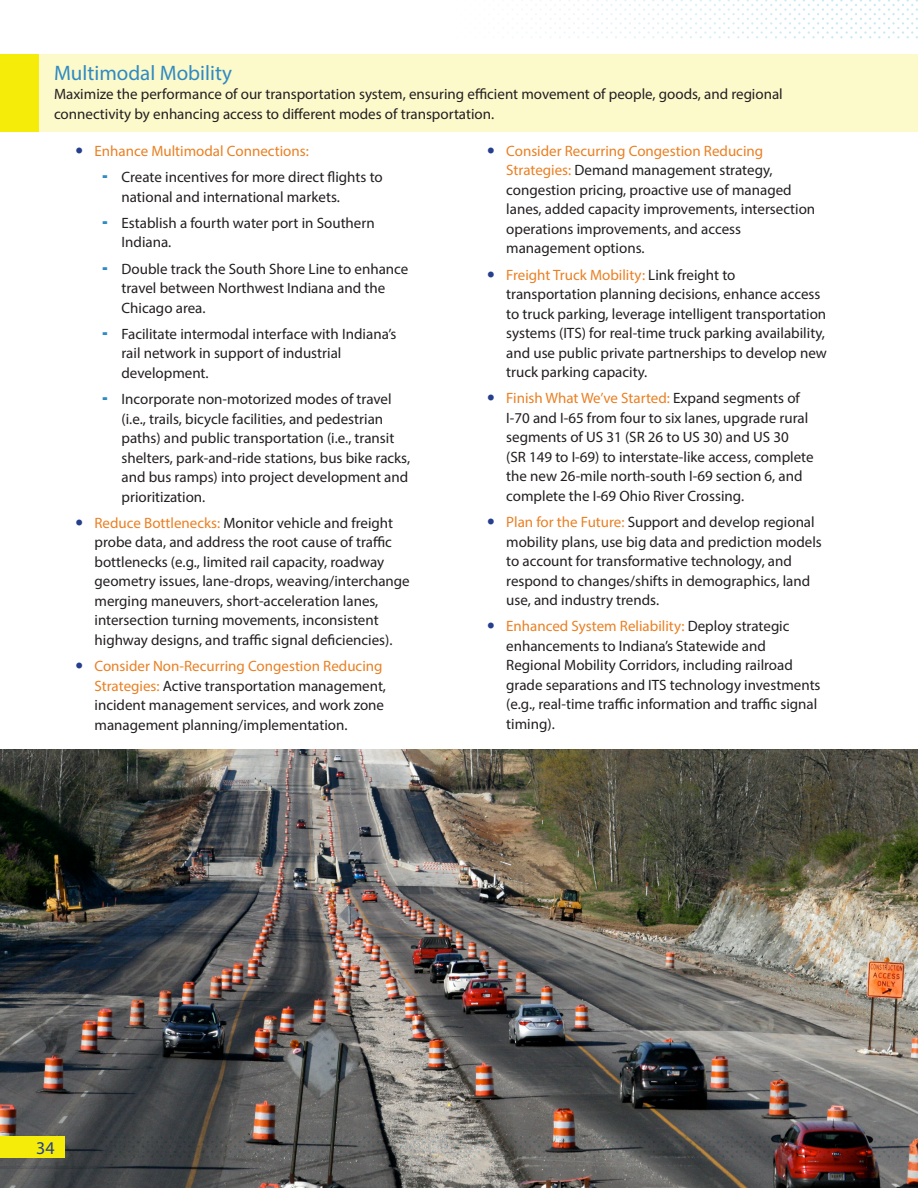
<style>
.page{position:relative;width:918px;height:1188px;background:#fff}
.page>*{position:absolute;margin:0;border:0;box-sizing:border-box;transform-origin:0 0}
.Header_3{font:21px "Myriad Pro";color:#2f8bc3}
.t1{font:18px "Myriad Pro";color:#253f8e}
.Bold_Italic{font:15px/19.5px "Myriad Pro";color:#231f20}
.t2{font:15px "Myriad Pro";color:#ea8023}
.s1{color:#ea8023}
</style>
<div class="page">
<img style="left:0;top:750px;width:918px;height:438px">
<div style="left:0;top:1137px;width:65px;height:21px;background:#f5ec09"></div>
<div style="left:27px;top:54px;width:891px;height:78px;background:#fcf9cb"></div>
<div style="left:0;top:54px;width:39px;height:78px;background:#f5ec09"></div>
<img style="left:101px;top:1136px;width:817px;height:22px">
<svg style="left:521px;top:0;width:397px;height:38px"></svg>
<p class="Header_3" style="left:54px;top:60px;width:180px">Multimodal Mobility</p>
<p class="Bold_Italic" style="left:54px;top:84px;width:730px">Maximize the performance of our transportation system, ensuring efficient movement of people, goods, and regional connectivity by enhancing access to different modes of transportation.</p>
<p class="t2" style="left:94px;top:142px;width:216px">Enhance Multimodal Connections:</p>
<p class="Bold_Italic" style="left:122px;top:167px;width:263px">Create incentives for more direct flights to national and international markets.</p>
<p class="Bold_Italic" style="left:122px;top:213px;width:255px">Establish a fourth water port in Southern<br>Indiana.</p>
<p class="Bold_Italic" style="left:122px;top:259px;width:288px">Double track the South Shore Line to enhance travel between Northwest Indiana and the<br>Chicago area.</p>
<p class="Bold_Italic" style="left:122px;top:324px;width:276px">Facilitate intermodal interface with Indiana’s rail network in support of industrial development.</p>
<p class="Bold_Italic" style="left:122px;top:389px;width:290px">Incorporate non-motorized modes of travel (i.e., trails, bicycle facilities, and pedestrian paths) and public transportation (i.e., transit shelters, park-and-ride stations, bus bike racks, and bus ramps) into project development and prioritization.</p>
<p class="Bold_Italic" style="left:94px;top:513px;width:317px"><span class="s1">Reduce Bottlenecks:</span> Monitor vehicle and freight probe data, and address the root cause of traffic bottlenecks (e.g., limited rail capacity, roadway geometry issues, lane-drops, weaving/interchange merging maneuvers, short-acceleration lanes, intersection turning movements, inconsistent highway designs, and traffic signal deficiencies).</p>
<p class="Bold_Italic" style="left:94px;top:656px;width:293px"><span class="s1">Consider Non-Recurring Congestion Reducing Strategies:</span> Active transportation management, incident management services, and work zone management planning/implementation.</p>
<p class="Bold_Italic" style="left:506px;top:141px;width:311px"><span class="s1">Consider Recurring Congestion Reducing Strategies:</span> Demand management strategy, congestion pricing, proactive use of managed lanes, added capacity improvements, intersection operations improvements, and access management options.</p>
<p class="Bold_Italic" style="left:506px;top:265px;width:322px"><span class="s1">Freight Truck Mobility:</span> Link freight to transportation planning decisions, enhance access to truck parking, leverage intelligent transportation systems (ITS) for real-time truck parking availability, and use public private partnerships to develop new truck parking capacity.</p>
<p class="Bold_Italic" style="left:506px;top:388px;width:309px"><span class="s1">Finish What We’ve Started:</span> Expand segments of I-70 and I-65 from four to six lanes, upgrade rural segments of US 31 (SR 26 to US 30) and US 30<br>(SR 149 to I-69) to interstate-like access, complete the new 26-mile north-south I-69 section 6, and complete the I-69 Ohio River Crossing.</p>
<p class="Bold_Italic" style="left:506px;top:512px;width:317px"><span class="s1">Plan for the Future:</span> Support and develop regional mobility plans, use big data and prediction models to account for transformative technology, and respond to changes/shifts in demographics, land use, and industry trends.</p>
<p class="Bold_Italic" style="left:506px;top:616px;width:316px"><span class="s1">Enhanced System Reliability:</span> Deploy strategic enhancements to Indiana’s Statewide and Regional Mobility Corridors, including railroad grade separations and ITS technology investments (e.g., real-time traffic information and traffic signal timing).</p>
<p class="t1" style="left:36px;top:1137px;width:20px">34</p>
</div>
